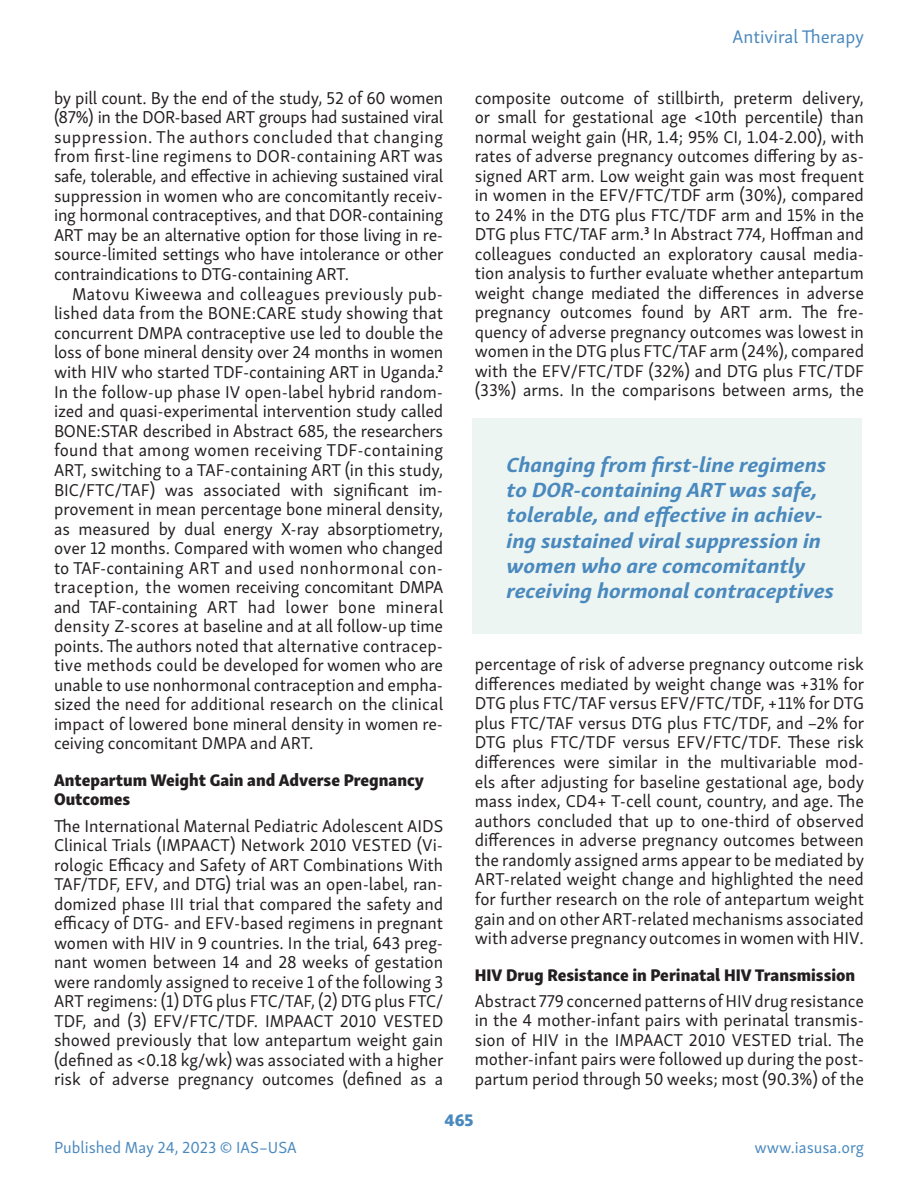
<style>
.page{position:relative;width:918px;height:1188px;background:#fff}
.page>*{position:absolute;margin:0;border:0;box-sizing:border-box;transform-origin:0 0}
.Call_Out{font:italic 700 21px/25.2px "Skolar Sans Latn";letter-spacing:-.005em;color:#4a89be;scale:1.1 1}
.t1{font:18.75px "Skolar Sans Latn";color:#4a89be}
.Text_non-indent{font:17.7px/19.5px "Skolar Sans Latn";color:#231f20;text-align:justify}
.Text_indent{font:17.7px/19.5px "Skolar Sans Latn";letter-spacing:-.01em;color:#231f20;text-align:justify}
.Section_Subhead{font:17.25px/19.5px "Skolar Sans Latn Eb";color:#231f20}
.t2{font:17.25px "Skolar Sans Latn Eb";color:#4a89be}
.t3{font:16.5px "Skolar Sans Latn";color:#4a89be}
</style>
<div class="page">
<div style="left:472px;top:418px;width:390px;height:216px;background:#edf5f2"></div>
<p class="Text_non-indent" style="left:54px;top:86px;width:391px">by pill count. By the end of the study, 52 of 60 women (87%) in the DOR-based ART groups had sustained viral suppression. The authors concluded that changing from first-line regimens to DOR-containing ART was safe, tolerable, and effective in achieving sustained viral suppression in women who are concomitantly receiv&shy;ing hormonal contraceptives, and that DOR-containing ART may be an alternative option for those living in re&shy;source-limited settings who have intolerance or other contraindications to DTG-containing ART.</p>
<p class="Text_indent" style="left:54px;top:282px;width:391px;text-indent:18px">Matovu Kiweewa and colleagues previously pub&shy;lished data from the BONE:CARE study showing that concurrent DMPA contraceptive use led to double the loss of bone mineral density over 24 months in women with HIV who started TDF-containing ART in Uganda.<sup>2<br></sup>In the follow-up phase IV open-label hybrid random&shy;ized and quasi-experimental intervention study called BONE:STAR described in Abstract 685, the researchers found that among women receiving TDF-containing ART, switching to a TAF-containing ART (in this study, BIC/FTC/TAF) was associated with significant im&shy;provement in mean percentage bone mineral density, as measured by dual energy X-ray absorptiometry, over 12 months. Compared with women who changed to TAF-containing ART and used nonhormonal con&shy;traception, the women receiving concomitant DMPA and TAF-containing ART had lower bone mineral density Z-scores at baseline and at all follow-up time points. The authors noted that alternative contracep&shy;tive methods could be developed for women who are unable to use nonhormonal contraception and empha&shy;sized the need for additional research on the clinical impact of lowered bone mineral density in women re&shy;ceiving concomitant DMPA and ART.</p>
<p class="Section_Subhead" style="left:54px;top:769px;width:372px">Antepartum Weight Gain and Adverse Pregnancy<br>Outcomes</p>
<p class="Text_non-indent" style="left:54px;top:815px;width:391px">The International Maternal Pediatric Adolescent AIDS Clinical Trials (IMPAACT) Network 2010 VESTED (Vi&shy;rologic Efficacy and Safety of ART Combinations With TAF/TDF, EFV, and DTG) trial was an open-label, ran&shy;domized phase III trial that compared the safety and efficacy of DTG- and EFV-based regimens in pregnant women with HIV in 9 countries. In the trial, 643 preg&shy;nant women between 14 and 28 weeks of gestation were randomly assigned to receive 1 of the following 3<br>ART regimens: (1) DTG plus FTC/TAF, (2) DTG plus FTC/ TDF, and (3) EFV/FTC/TDF. IMPAACT 2010 VESTED showed previously that low antepartum weight gain (defined as &lt;0.18 kg/wk) was associated with a higher risk of adverse pregnancy outcomes (defined as a</p>
<p class="t1" style="left:732px;top:23px;width:133px">Antiviral Therapy</p>
<p class="Text_non-indent" style="left:475px;top:86px;width:391px">composite outcome of stillbirth, preterm delivery, or small for gestational age &lt;10th percentile) than normal weight gain (HR, 1.4; 95% CI, 1.04-2.00), with rates of adverse pregnancy outcomes differing by as&shy;signed ART arm. Low weight gain was most frequent in women in the EFV/FTC/TDF arm (30%), compared to 24% in the DTG plus FTC/TDF arm and 15% in the DTG plus FTC/TAF arm.<sup>3</sup> In Abstract 774, Hoffman and colleagues conducted an exploratory causal media&shy;tion analysis to further evaluate whether antepartum weight change mediated the differences in adverse pregnancy outcomes found by ART arm. The fre&shy;quency of adverse pregnancy outcomes was lowest in women in the DTG plus FTC/TAF arm (24%), compared with the EFV/FTC/TDF (32%) and DTG plus FTC/TDF (33%) arms. In the comparisons between arms, the</p>
<p class="Call_Out" style="left:506px;top:450px;width:301px">Changing from first-line regimens to DOR-containing ART was safe, tolerable, and effective in achiev&shy;ing sustained viral suppression in women who are comcomitantly receiving hormonal contraceptives</p>
<p class="Text_non-indent" style="left:475px;top:653px;width:391px">percentage of risk of adverse pregnancy outcome risk differences mediated by weight change was +31% for DTG plus FTC/TAF versus EFV/FTC/TDF, +11% for DTG plus FTC/TAF versus DTG plus FTC/TDF, and -2% for DTG plus FTC/TDF versus EFV/FTC/TDF. These risk differences were similar in the multivariable mod&shy;els after adjusting for baseline gestational age, body mass index, CD4+ T-cell count, country, and age. The authors concluded that up to one-third of observed differences in adverse pregnancy outcomes between the randomly assigned arms appear to be mediated by ART-related weight change and highlighted the need for further research on the role of antepartum weight gain and on other ART-related mechanisms associated with adverse pregnancy outcomes in women with HIV.</p>
<p class="Section_Subhead" style="left:475px;top:963px;width:382px">HIV Drug Resistance in Perinatal HIV Transmission</p>
<p class="Text_non-indent" style="left:475px;top:990px;width:391px">Abstract 779 concerned patterns of HIV drug resistance in the 4 mother-infant pairs with perinatal transmis&shy;sion of HIV in the IMPAACT 2010 VESTED trial. The mother-infant pairs were followed up during the post&shy;partum period through 50 weeks; most (90.3%) of the</p>
<p class="t2" style="left:444px;top:1105px;width:31px">465</p>
<p class="t3" style="left:54px;top:1135px;width:244px">Published May 24, 2023 © IAS–USA</p>
<p class="t3" style="left:754px;top:1135px;width:111px">www.iasusa.org</p>
</div>
